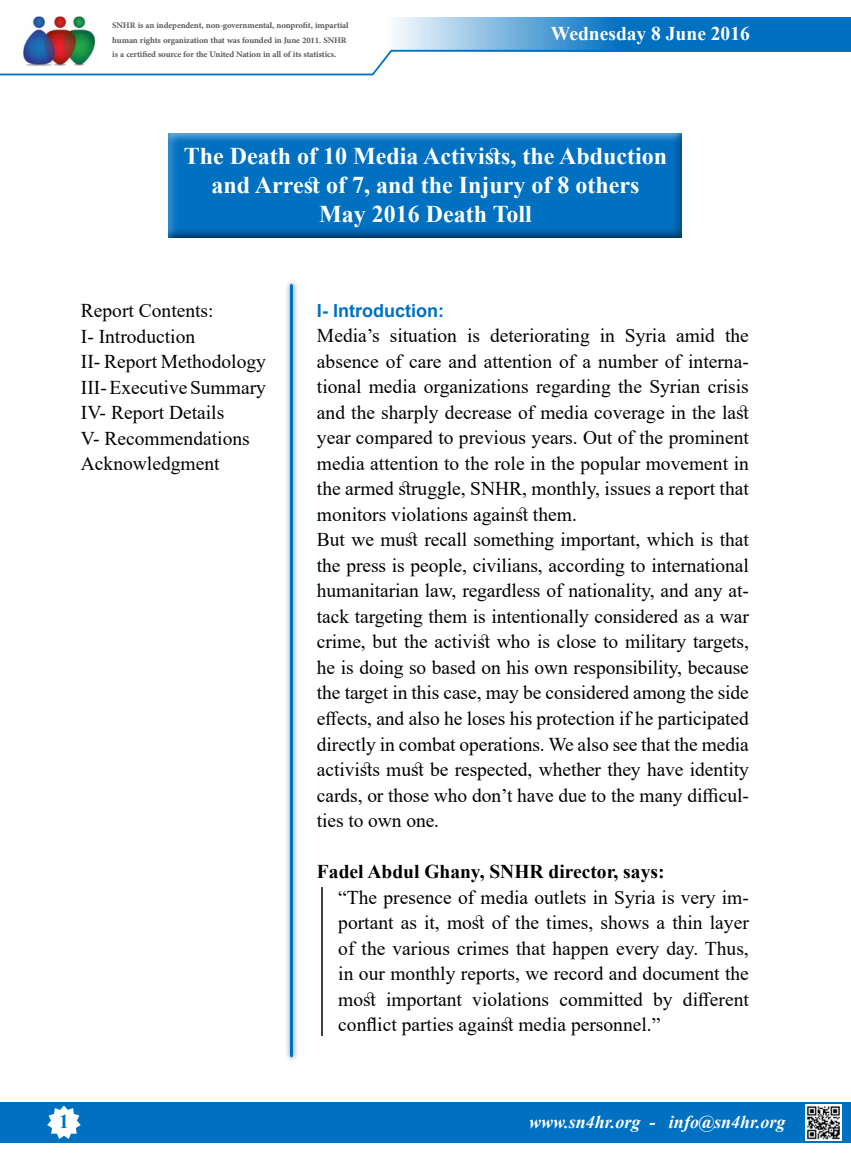
<style>
.page{position:relative;width:851px;height:1170px;background:#fff}
.page>*{position:absolute;margin:0;border:0;box-sizing:border-box;transform-origin:0 0}
.t1{font:700 24px/28.8px "Times New Roman";color:#fff;text-align:center}
.t2{font:19.5px/25.5px "Times New Roman";color:#000}
.t3{font:700 19.5px "Times New Roman";color:#000}
.t4{font:700 19.5px "Times New Roman";color:#fff}
.t5{font:700 19.5px "Times New Roman";color:#0070c0}
.t6{font:italic 700 18px "Times New Roman";color:#fff}
.t7{font:700 18px "Arial";color:#0070c0}
.t8{font:700 12px/14.4px "Adobe Arabic";letter-spacing:-.01em;color:#58595b}
</style>
<div class="page">
<img style="left:23px;top:16px;width:72px;height:33px">
<div style="left:0;top:1101px;width:850px;height:41px;background:#0070c0"></div>
<svg style="left:44px;top:1101px;width:40px;height:38px"></svg>
<svg style="left:0;top:49px;width:392px;height:27px"></svg>
<img style="left:805px;top:1104px;width:36px;height:36px">
<svg style="left:349px;top:17px;width:501px;height:35px;background:#4b9ad2"></svg>
<div style="left:159px;top:125px;width:535px;height:113px;background:#000;opacity:.75"></div>
<div style="left:284px;top:279px;width:14px;height:783px;background:#234190;opacity:.75"></div>
<hr style="left:290px;top:285px;width:3px;height:770px;background:#0070c0">
<hr style="left:321px;top:887px;width:2px;height:148px;background:#000">
<p class="t8" style="left:112px;top:17px;width:238px">SNHR anis independent, non-governmental, nonprofit, impartial human rights organization that was founded in June 2011. SNHR<br>ais certified source for the United Nation in all of its statistics.</p>
<p class="t4" style="left:551px;top:20px;width:200px">Wednesday 8 June 2016</p>
<p class="t1" style="left:184px;top:141px;width:484px">The Death of 10 Media Activists, the Abduction and Arrest of 7, and the Injury of 8 others<br>May 2016 Death Toll</p>
<p class="t2" style="left:81px;top:297px;width:186px">Report Contents:<br>-I Introduction<br>II- Report Methodology<br>III-ExecutiveSummary<br>IV- Report Details<br>V- Recommendations<br>Acknowledgment</p>
<p class="t7" style="left:317px;top:297px;width:128px">-I Introduction:</p>
<p class="t2" style="left:317px;top:322px;width:64px">Media s’</p>
<p class="t2" style="left:317px;top:373px;width:433px">tional media organizations regarding the Syrian crisis</p>
<p class="t2" style="left:390px;top:322px;width:69px">situation</p>
<p class="t2" style="left:467px;top:322px;width:15px">is</p>
<p class="t2" style="left:490px;top:322px;width:101px">deteriorating</p>
<p class="t2" style="left:599px;top:322px;width:17px">in</p>
<p class="t2" style="left:624px;top:322px;width:43px">Syria</p>
<p class="t2" style="left:676px;top:322px;width:40px">amid</p>
<p class="t2" style="left:725px;top:322px;width:25px">the</p>
<p class="t2" style="left:317px;top:348px;width:433px">absence of care and attention of a number of interna-</p>
<p class="t2" style="left:317px;top:399px;width:433px">and the sharply decrease of media coverage in the last year compared to previous years. Out of the prominent media attention to the role in the popular movement in the armed struggle, SNHR, monthly, issues a report that monitors violations against them.<br>But we must recall something important, which is that the press is people, civilians, according to international</p>
<p class="t2" style="left:317px;top:603px;width:433px">tack targeting them is intentionally considered as a war</p>
<p class="t2" style="left:317px;top:577px;width:433px">humanitarian law, regardless of nationality, and any at-</p>
<p class="t2" style="left:317px;top:628px;width:433px;text-align:justify">crime, but the activist who is close to military targets, he is doing so based on his own responsibility, because the target in this case, may be considered among the side effects, and also he loses his protection if he participated directly in combat operations. We also see that the media activists must be respected, whether they have identity</p>
<p class="t2" style="left:317px;top:807px;width:124px">ties to own one.</p>
<p class="t2" style="left:317px;top:781px;width:433px">cards, or those who don t’ have due to the many difficul-</p>
<p class="t3" style="left:317px;top:857px;width:349px">Fadel Abdul Ghany, SNHR director, says:</p>
<p class="t2" style="left:338px;top:909px;width:412px">portant as ,i t most of the times, shows a thin layer</p>
<p class="t2" style="left:338px;top:883px;width:412px">“The presence of media outlets in Syria is very im-</p>
<p class="t2" style="left:338px;top:934px;width:412px;text-align:right">of the various crimes that happen every day. Thus, in our monthly reports, we record and document the different</p>
<p class="t2" style="left:338px;top:985px;width:323px">most<br>conflict parties against media personnel “.</p>
<p class="t2" style="left:386px;top:985px;width:77px">important</p>
<p class="t2" style="left:472px;top:985px;width:78px">violations</p>
<p class="t2" style="left:559px;top:985px;width:85px">committed</p>
<p class="t2" style="left:653px;top:985px;width:21px">by</p>
<p class="t5" style="left:59px;top:1106px;width:11px">1</p>
<p class="t6" style="left:529px;top:1108px;width:113px">www.sn4hr.org</p>
<p class="t6" style="left:649px;top:1108px;width:7px">-</p>
<p class="t6" style="left:669px;top:1108px;width:118px">info@sn4hr.org</p>
</div>
